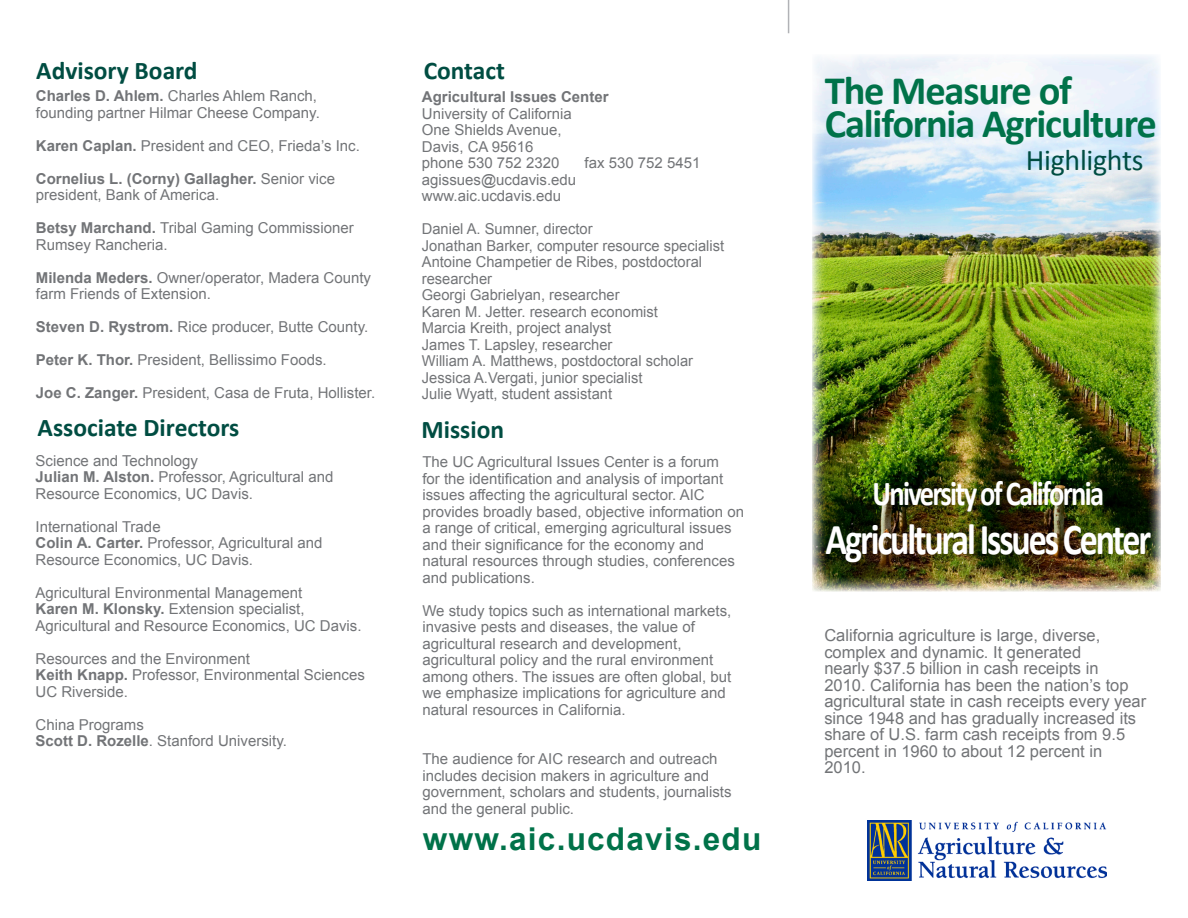
<style>
.page{position:relative;width:1188px;height:918px;background:#fff}
.page>*{position:absolute;margin:0;border:0;box-sizing:border-box;transform-origin:0 0}
.t1{font:700 44.25px "Calibri";letter-spacing:-.06em;color:#fff;scale:.81 1}
.t2{font:700 40.5px/33px "Calibri";letter-spacing:-.03em;color:#007249}
.t3{font:700 35.1px "Calibri";letter-spacing:-.06em;color:#fff;scale:.81 1}
.t4{font:700 31.5px "Arial";letter-spacing:.04em;color:#007249}
.t5{font:30px "Calibri";letter-spacing:-.01em;color:#004d42}
.t6{font:700 25.5px "Calibri";color:#004d42}
.t7{font:16.5px/16.5px "Arial";color:#727477}
.t8{font:15px/16.5px "Arial";color:#727477}
.t9{font:700 15px "Arial";color:#727477}
.s1{font-weight:700}
</style>
<div class="page">
<img style="left:812px;top:55px;width:349px;height:536px">
<hr style="left:788px;top:0;width:1px;height:33px;background:#b1b2b6">
<img style="left:868px;top:821px;width:239px;height:59px">
<p class="t6" style="left:36px;top:54px;width:163px">Advisory Board</p>
<p class="t8" style="left:36px;top:88px;width:286px"><span class="s1">Charles D. Ahlem.</span> Charles Ahlem Ranch, founding partner Hilmar Cheese Company.</p>
<p class="t8" style="left:36px;top:138px;width:326px"><span class="s1">Karen Caplan.</span> President and CEO, Frieda’s Inc.</p>
<p class="t8" style="left:36px;top:171px;width:301px"><span class="s1">Cornelius L. (Corny) Gallagher.</span> Senior vice president, Bank of America.</p>
<p class="t8" style="left:36px;top:220px;width:319px"><span class="s1">Betsy Marchand.</span> Tribal Gaming Commissioner</p>
<p class="t8" style="left:36px;top:237px;width:133px">Rumsey Rancheria.</p>
<p class="t8" style="left:36px;top:270px;width:337px"><span class="s1">Milenda Meders.</span> Owner/operator, Madera County farm Friends of Extension.</p>
<p class="t8" style="left:36px;top:319px;width:334px"><span class="s1">Steven D. Rystrom.</span> Rice producer, Butte County.</p>
<p class="t8" style="left:36px;top:352px;width:292px"><span class="s1">Peter K. Thor.</span> President, Bellissimo Foods.</p>
<p class="t8" style="left:36px;top:385px;width:341px"><span class="s1">Joe C. Zanger.</span> President, Casa de Fruta, Hollister.</p>
<p class="t6" style="left:424px;top:55px;width:83px">Contact</p>
<p class="t9" style="left:422px;top:87px;width:188px">Agricultural Issues Center</p>
<p class="t8" style="left:422px;top:105px;width:152px">University of California</p>
<p class="t8" style="left:422px;top:122px;width:141px">One Shields Avenue,</p>
<p class="t8" style="left:422px;top:138px;width:113px">Davis, CA 95616</p>
<p class="t8" style="left:422px;top:155px;width:139px">phone 530 752 2320</p>
<p class="t8" style="left:585px;top:155px;width:117px">fax 530 752 5451</p>
<p class="t8" style="left:422px;top:171px;width:156px">agissues@ucdavis.edu www.aic.ucdavis.edu</p>
<p class="t8" style="left:422px;top:221px;width:172px">Daniel A. Sumner, director</p>
<p class="t8" style="left:422px;top:237px;width:304px">Jonathan Barker, computer resource specialist Antoine Champetier de Ribes, postdoctoral researcher<br>Georgi Gabrielyan, researcher</p>
<p class="t8" style="left:422px;top:303px;width:238px">Karen M. Jetter. research economist</p>
<p class="t8" style="left:422px;top:320px;width:191px">Marcia Kreith, project analyst</p>
<p class="t8" style="left:422px;top:336px;width:273px">James T. Lapsley, researcher<br>William A. Matthews, postdoctoral scholar Jessica A.Vergati, junior specialist<br>Julie Wyatt, student assistant</p>
<p class="t6" style="left:38px;top:411px;width:203px">Associate Directors</p>
<p class="t6" style="left:422px;top:413px;width:84px">Mission</p>
<p class="t8" style="left:36px;top:452px;width:164px">Science and Technology</p>
<p class="t8" style="left:36px;top:469px;width:299px"><span class="s1">Julian M. Alston.</span> Professor, Agricultural and<br>Resource Economics, UC Davis.</p>
<p class="t8" style="left:36px;top:518px;width:127px">International Trade</p>
<p class="t8" style="left:36px;top:535px;width:289px"><span class="s1">Colin A. Carter.</span> Professor, Agricultural and<br>Resource Economics, UC Davis.</p>
<p class="t8" style="left:36px;top:584px;width:268px">Agricultural Environmental Management</p>
<p class="t8" style="left:36px;top:601px;width:327px"><span class="s1">Karen M. Klonsky.</span> Extension specialist,<br>Agricultural and Resource Economics, UC Davis.</p>
<p class="t8" style="left:36px;top:650px;width:216px">Resources and the Environment</p>
<p class="t8" style="left:36px;top:667px;width:331px"><span class="s1">Keith Knapp.</span> Professor, Environmental Sciences</p>
<p class="t8" style="left:36px;top:683px;width:94px">UC Riverside.</p>
<p class="t8" style="left:36px;top:716px;width:110px">China Programs</p>
<p class="t8" style="left:36px;top:733px;width:253px"><span class="s1">Scott D. Rozelle</span>. Stanford University.</p>
<p class="t8" style="left:422px;top:454px;width:323px">The UC Agricultural Issues Center is a forum<br>for the identification and analysis of important issues affecting the agricultural sector. AIC provides broadly based, objective information on a range of critical, emerging agricultural issues and their significance for the economy and natural resources through studies, conferences and publications.</p>
<p class="t8" style="left:422px;top:602px;width:311px">We study topics such as international markets, invasive pests and diseases, the value of agricultural research and development, agricultural policy and the rural environment among others. The issues are often global, but we emphasize implications for agriculture and natural resources in California.</p>
<p class="t8" style="left:422px;top:751px;width:311px">The audience for AIC research and outreach includes decision makers in agriculture and government, scholars and students, journalists and the general public.</p>
<p class="t4" style="left:423px;top:818px;width:340px">www.aic.ucdavis.edu</p>
<p class="t2" style="left:825px;top:74px;width:333px">The Measure of<br>California Agriculture</p>
<p class="t5" style="left:1026px;top:141px;width:119px">Highlights</p>
<p class="t3" style="left:873px;top:471px;width:287px">University of California</p>
<p class="t1" style="left:826px;top:511px;width:404px">Agricultural Issues Center</p>
<p class="t7" style="left:824px;top:627px;width:323px">California agriculture is large, diverse, complex and dynamic. It generated<br>nearly $37.5 billion in cash receipts in<br>2010. California has been the nation’s top agricultural state in cash receipts every year since 1948 and has gradually increased its share of U.S. farm cash receipts from 9.5 percent in 1960 to about 12 percent in</p>
<p class="t7" style="left:824px;top:759px;width:43px">2010.</p>
</div>
